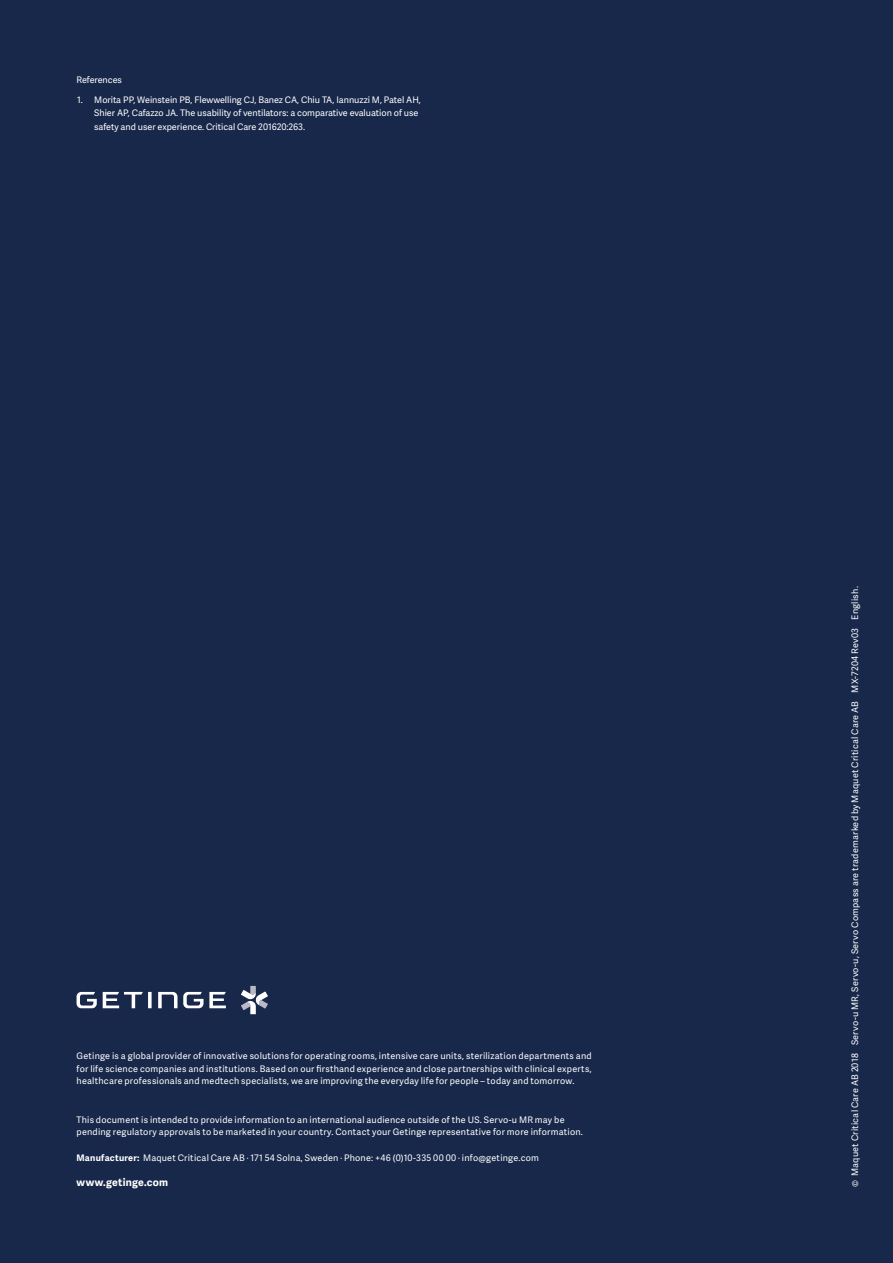
<style>
.page{position:relative;width:893px;height:1263px;background:#18284a}
.page>*{position:absolute;margin:0;border:0;box-sizing:border-box;transform-origin:0 0}
.t1{font:700 10.5px "Adelle Sans";letter-spacing:.02em;color:#fff}
.t2{font:9px/12.8px "Adelle Sans";letter-spacing:.02em;color:#fff;text-align:justify}
.t3{font:9px/13.5px "Adelle Sans";color:#fff}
.s1{font-weight:700}
</style>
<div class="page">
<svg style="left:241px;top:986px;width:27px;height:28px"></svg>
<svg style="left:103px;top:992px;width:49px;height:16px"></svg>
<svg style="left:77px;top:992px;width:20px;height:16px"></svg>
<svg style="left:183px;top:992px;width:43px;height:16px"></svg>
<svg style="left:158px;top:992px;width:19px;height:16px"></svg>
<p class="t3" style="left:77px;top:73px;width:47px">References</p>
<p class="t3" style="left:94px;top:93px;width:328px;text-indent:-17px">1. Morita PP, Weinstein PB, Flewwelling CJ, Banez CA, Chiu TA, Iannuzzi M, Patel AH,<br>Shier AP, Cafazzo JA. The usability of ventilators: a comparative evaluation of use safety and user experience. Critical Care 201620:263.</p>
<p class="t2" style="left:77px;top:1049px;width:517px">Getinge is a global provider of innovative solutions for operating rooms, intensive care units, sterilization departments and for life science companies and institutions. Based on our firsthand experience and close partnerships with clinical experts, healthcare professionals and medtech specialists, we are improving the everyday life for people – today and tomorrow.</p>
<p class="t2" style="left:77px;top:1113px;width:508px">This document is intended to provide information to an international audience outside of the US. Servo-u MR may be pending regulatory approvals to be marketed in your country. Contact your Getinge representative for more information.</p>
<p class="t2" style="left:77px;top:1151px;width:464px"><span class="s1">Manufacturer:</span> Maquet Critical Care AB · 171 54 Solna, Sweden · Phone: +46 (0)10-335 00 00 · info@getinge.com</p>
<p class="t1" style="left:77px;top:1175px;width:93px">www.getinge.com</p>
<p class="t2" style="left:848px;top:1187px;width:602px;rotate:-90deg">© Maquet Critical Care AB 2018 ・ Servo-u MR, Servo-u, Servo Compass are trademarked by Maquet Critical Care AB ・ MX-7204 Rev03 ・ English.</p>
</div>
